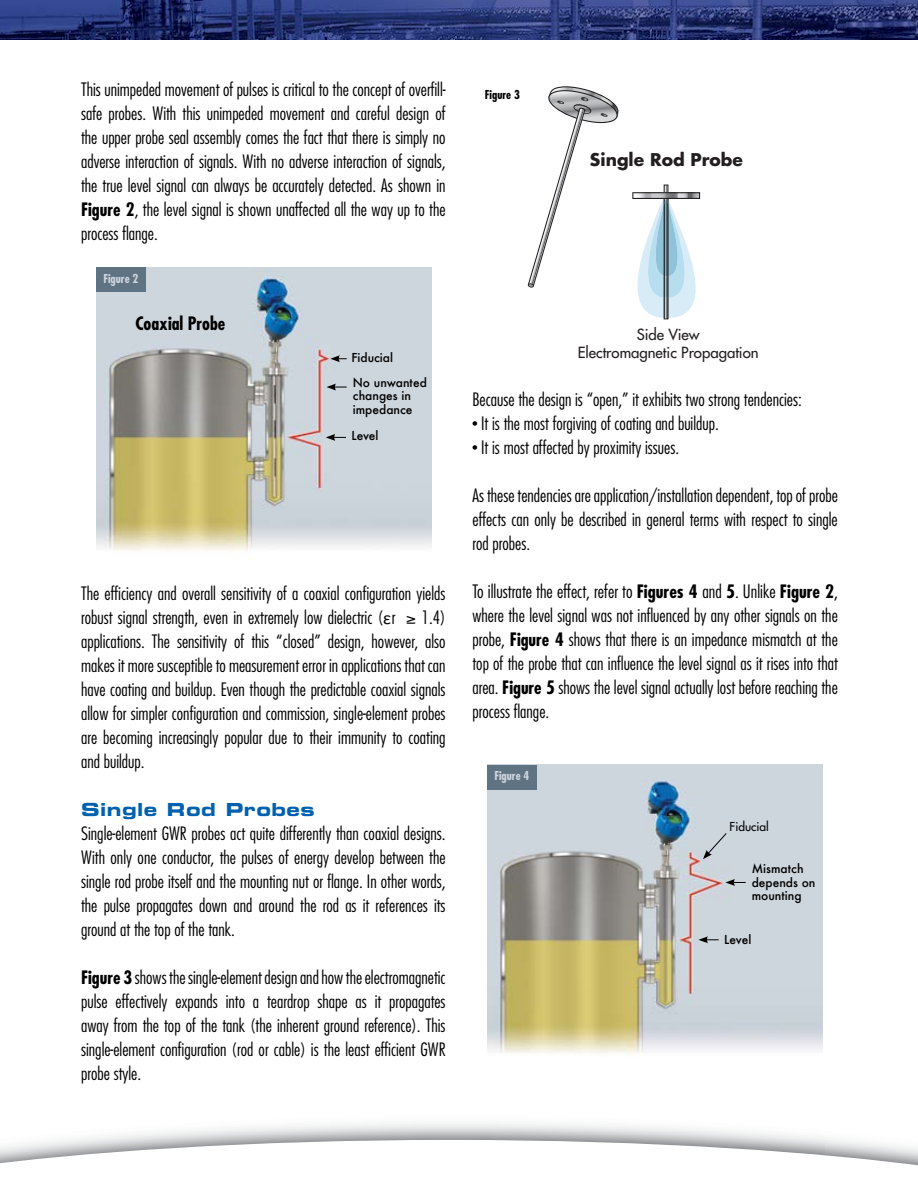
<style>
.page{position:relative;width:918px;height:1188px;background:#fff}
.page>*{position:absolute;margin:0;border:0;box-sizing:border-box;transform-origin:0 0}
.t1{font:300 condensed 18px/24px "Futura";color:#000;text-align:justify}
.t2{font:18px "Eurostile Bold Extended Two";letter-spacing:.025em;color:#0061af}
.t3{font:700 condensed 18px "Futura";color:#000}
.t4{font:700 17.1px "Futura";color:#231f20}
.t5{font:15px/18px "Futura";color:#231f20;text-align:center}
.t6{font:500 12px/13.5px "Futura";color:#000}
.t7{font:700 condensed 12px "Futura";color:#ced6de}
.t8{font:12px "Futura";color:#000}
.t9{font:700 condensed 12px "Futura";color:#000}
.s1{font-weight:700}
.s2{font-family:"Calibri";font-weight:400;font-stretch:normal}
.s3{font-size:12px}
</style>
<div class="page">
<img style="left:0;top:0;width:918px;height:40px">
<svg style="left:528px;top:86px;width:173px;height:233px"></svg>
<svg style="left:0;top:1140px;width:918px;height:26px"></svg>
<img style="left:487px;top:765px;width:335px;height:289px">
<svg style="left:703px;top:832px;width:24px;height:27px"></svg>
<svg style="left:698px;top:936px;width:21px;height:7px"></svg>
<svg style="left:725px;top:879px;width:21px;height:7px"></svg>
<img style="left:96px;top:268px;width:335px;height:283px">
<div style="left:96px;top:268px;width:49px;height:24px;background:#607383"></div>
<div style="left:487px;top:765px;width:50px;height:24px;background:#607383"></div>
<svg style="left:330px;top:355px;width:17px;height:7px"></svg>
<svg style="left:326px;top:434px;width:20px;height:7px"></svg>
<svg style="left:326px;top:384px;width:21px;height:6px"></svg>
<p class="t1" style="left:81px;top:77px;width:366px">This unimpeded movement of pulses is critical to the concept of overfill&shy;safe probes. With this unimpeded movement and careful design of the upper probe seal assembly comes the fact that there is simply no adverse interaction of signals. With no adverse interaction of signals, the true level signal can always be accurately detected. As shown in <span class="s1">Figure 2</span>, the level signal is shown unaffected all the way up to the process flange.</p>
<p class="t7" style="left:103px;top:271px;width:37px">Figure 2</p>
<p class="t3" style="left:136px;top:312px;width:91px">Coaxial Probe</p>
<p class="t6" style="left:351px;top:345px;width:77px;line-height:24.6px">Fiducial<br>No unwanted</p>
<p class="t6" style="left:353px;top:389px;width:61px">changes in impedance</p>
<p class="t6" style="left:351px;top:428px;width:29px">Level</p>
<p class="t1" style="left:81px;top:581px;width:366px">The efficiency and overall sensitivity of a coaxial configuration yields robust signal strength, even in extremely low dielectric (<span class="s2">ε</span>r ≥ 1.4) applications. The sensitivity of this “closed” design, however, also makes it more susceptible to measurement error in applications that can have coating and buildup. Even though the predictable coaxial signals allow for simpler configuration and commission, single-element probes are becoming increasingly popular due to their immunity to coating and buildup.</p>
<p class="t2" style="left:81px;top:797px;width:235px">Single Rod Probes</p>
<p class="t1" style="left:81px;top:821px;width:366px">Single-element GWR probes act quite differently than coaxial designs.<br>With only one conductor, the pulses of energy develop between the single rod probe itself and the mounting nut or flange. In other words, the pulse propagates down and around the rod as it references its ground at the top of the tank.</p>
<p class="t1" style="left:81px;top:965px;width:366px"><span class="s1">Figure 3</span> shows the single-element design and how the electromagnetic pulse effectively expands into a teardrop shape as it propagates away from the top of the tank (the inherent ground reference). This single-element configuration (rod or cable) is the least efficient GWR probe style.</p>
<p class="t9" style="left:485px;top:87px;width:37px">Figure 3</p>
<p class="t4" style="left:590px;top:148px;width:154px">Single Rod Probe</p>
<p class="t5" style="left:578px;top:325px;width:183px">Side View<br>Electromagnetic Propagation</p>
<p class="t1" style="left:472px;top:387px;width:331px">Because the design is “open,” it exhibits two strong tendencies:</p>
<p class="t1" style="left:472px;top:411px;width:248px"><span class="s3">•</span> It is the most forgiving of coating and buildup.</p>
<p class="t1" style="left:472px;top:435px;width:208px"><span class="s3">•</span> It is most affected by proximity issues.</p>
<p class="t1" style="left:472px;top:483px;width:367px">As these tendencies are application/installation dependent, top of probe effects can only be described in general terms with respect to single rod probes.</p>
<p class="t1" style="left:472px;top:579px;width:367px">To illustrate the effect, refer to <span class="s1">Figures 4</span> and <span class="s1">5</span>. Unlike <span class="s1">Figure 2</span>, where the level signal was not influenced by any other signals on the probe, <span class="s1">Figure 4</span> shows that there is an impedance mismatch at the top of the probe that can influence the level signal as it rises into that area. <span class="s1">Figure 5</span> shows the level signal actually lost before reaching the process flange.</p>
<p class="t7" style="left:494px;top:768px;width:37px">Figure 4</p>
<p class="t8" style="left:730px;top:819px;width:41px">Fiducial</p>
<p class="t6" style="left:752px;top:862px;width:65px">Mismatch depends on mounting</p>
<p class="t6" style="left:724px;top:932px;width:29px">Level</p>
</div>
